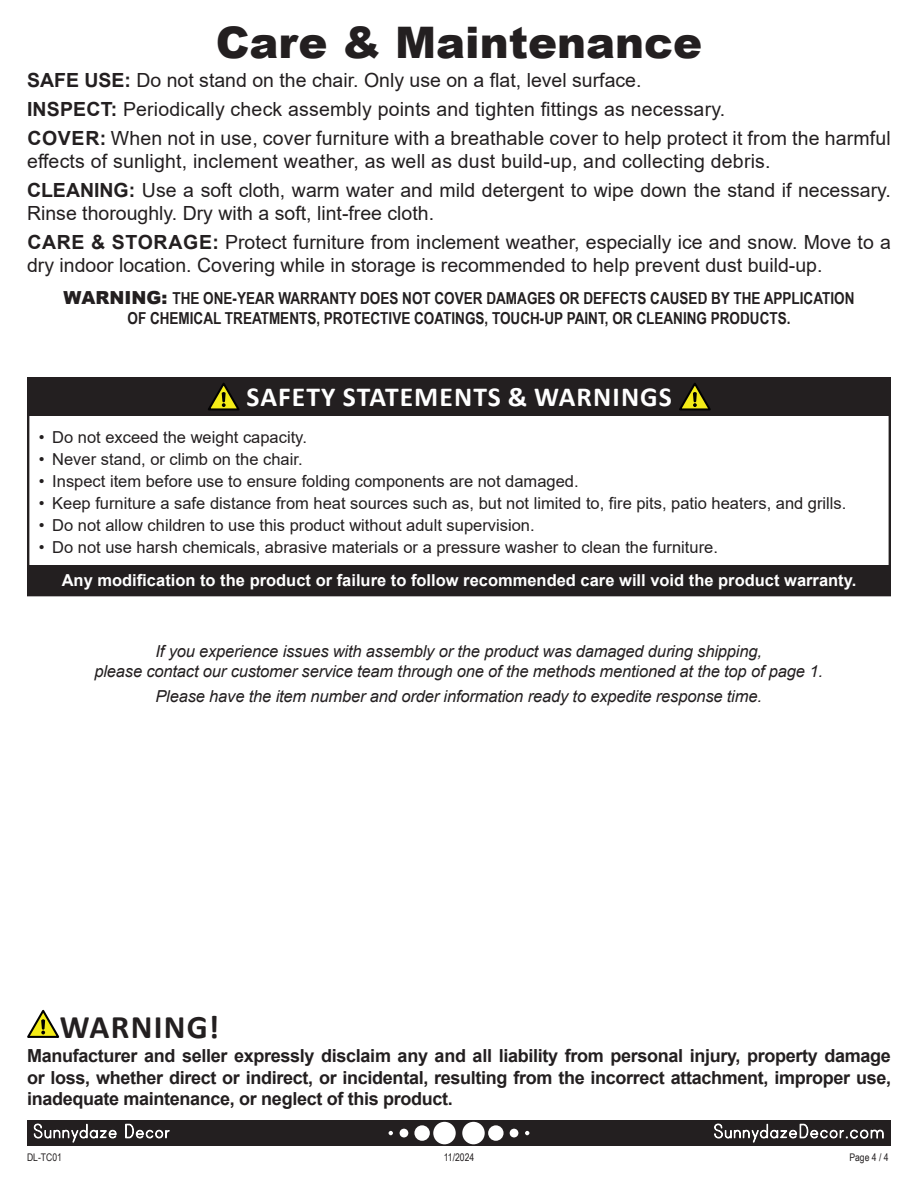
<style>
.page{position:relative;width:918px;height:1188px;background:#fff}
.page>*{position:absolute;margin:0;border:0;box-sizing:border-box;transform-origin:0 0}
.t1{font:900 43.5px "Arial";color:#231f20}
.t2{font:700 33px "Calibri";letter-spacing:.04em;color:#231f20}
.t3{font:700 27.6px "Calibri";letter-spacing:.04em;color:#fff}
.t4{font:19.5px/23.4px "Arial";color:#231f20}
.t5{font:700 18px/21.6px "Arial";letter-spacing:-.02em;color:#231f20;text-align:justify}
.t6{font:16.5px "Arial";color:#231f20}
.t7{font:italic 16.5px/19.8px "Arial";letter-spacing:-.01em;color:#231f20;text-align:center}
.t8{font:700 16.5px/19.8px "Arial Narrow";color:#231f20;text-align:center}
.t9{font:700 16.5px "Arial";color:#fff}
.t10{font:10.5px "Arial Narrow";color:#231f20}
.s1{font-weight:700}
.s2{font-family:"Arial";font-weight:900;font-size:18px}
</style>
<div class="page">
<div style="left:27px;top:1120px;width:864px;height:26px;background:#231f20"></div>
<div style="left:462px;top:1122px;width:23px;height:22px;background:#fff;border-radius:50%"></div>
<div style="left:488px;top:1125px;width:16px;height:16px;background:#fff;border-radius:50%"></div>
<div style="left:510px;top:1129px;width:8px;height:8px;background:#fff;border-radius:50%"></div>
<svg style="left:525px;top:1131px;width:4px;height:4px"></svg>
<div style="left:433px;top:1122px;width:23px;height:22px;background:#fff;border-radius:50%"></div>
<div style="left:414px;top:1125px;width:16px;height:16px;background:#fff;border-radius:50%"></div>
<div style="left:400px;top:1129px;width:8px;height:8px;background:#fff;border-radius:50%"></div>
<svg style="left:389px;top:1131px;width:4px;height:4px"></svg>
<svg style="left:34px;top:1123px;width:83px;height:20px"></svg>
<svg style="left:125px;top:1124px;width:45px;height:15px"></svg>
<svg style="left:714px;top:1123px;width:170px;height:20px"></svg>
<svg style="left:27px;top:1010px;width:32px;height:28px"></svg>
<div style="left:27px;top:377px;width:864px;height:39px;background:#231f20"></div>
<svg style="left:208px;top:383px;width:32px;height:28px"></svg>
<svg style="left:679px;top:383px;width:32px;height:28px"></svg>
<div style="left:27px;top:566px;width:864px;height:30px;background:#231f20"></div>
<p class="t1" style="left:216px;top:11px;width:488px">Care &amp; Maintenance</p>
<p class="t4" style="left:27px;top:68px;width:616px"><span class="s1">SAFE USE:</span> Do not stand on the chair. Only use on a flat, level surface.</p>
<p class="t4" style="left:27px;top:97px;width:700px"><span class="s1">INSPECT:</span> Periodically check assembly points and tighten fittings as necessary.</p>
<p class="t4" style="left:27px;top:126px;width:865px"><span class="s1">COVER:</span> When not in use, cover furniture with a breathable cover to help protect it from the harmful effects of sunlight, inclement weather, as well as dust build-up, and collecting debris.</p>
<p class="t4" style="left:27px;top:178px;width:865px"><span class="s1">CLEANING:</span> Use a soft cloth, warm water and mild detergent to wipe down the stand if necessary.<br>Rinse thoroughly. Dry with a soft, lint-free cloth.</p>
<p class="t4" style="left:27px;top:230px;width:865px"><span class="s1">CARE &amp; STORAGE:</span> Protect furniture from inclement weather, especially ice and snow. Move to a dry indoor location. Covering while in storage is recommended to help prevent dust build-up.</p>
<p class="t8" style="left:64px;top:288px;width:792px"><span class="s2">WARNING:</span> THE ONE-YEAR WARRANTY DOES NOT COVER DAMAGES OR DEFECTS CAUSED BY THE APPLICATION<br>OF CHEMICAL TREATMENTS, PROTECTIVE COATINGS, TOUCH-UP PAINT, OR CLEANING PRODUCTS.</p>
<p class="t3" style="left:247px;top:377px;width:427px">SAFETY STATEMENTS &amp; WARNINGS</p>
<p class="t6" style="left:39px;top:426px;width:270px">• Do not exceed the weight capacity.</p>
<p class="t6" style="left:39px;top:448px;width:265px">• Never stand, or climb on the chair.</p>
<p class="t6" style="left:39px;top:470px;width:541px">• Inspect item before use to ensure folding components are not damaged.</p>
<p class="t6" style="left:39px;top:492px;width:809px">• Keep furniture a safe distance from heat sources such as, but not limited to, fire pits, patio heaters, and grills.</p>
<p class="t6" style="left:39px;top:514px;width:497px">• Do not allow children to use this product without adult supervision.</p>
<p class="t6" style="left:39px;top:536px;width:681px">• Do not use harsh chemicals, abrasive materials or a pressure washer to clean the furniture.</p>
<p class="t9" style="left:62px;top:569px;width:796px">Any modification to the product or failure to follow recommended care will void the product warranty.</p>
<p class="t7" style="left:94px;top:642px;width:730px">If you experience issues with assembly or the product was damaged during shipping,<br>please contact our customer service team through one of the methods mentioned at the top of page 1.</p>
<p class="t7" style="left:155px;top:687px;width:608px">Please have the item number and order information ready to expedite response time.</p>
<p class="t2" style="left:60px;top:1004px;width:161px">WARNING!</p>
<p class="t5" style="left:27px;top:1045px;width:866px">Manufacturer and seller expressly disclaim any and all liability from personal injury, property damage or loss, whether direct or indirect, or incidental, resulting from the incorrect attachment, improper use, inadequate maintenance, or neglect of this product.</p>
<p class="t10" style="left:27px;top:1150px;width:36px">DL-TC01</p>
<p class="t10" style="left:444px;top:1150px;width:32px">11/2024</p>
<p class="t10" style="left:849px;top:1150px;width:41px">Page 4 / 4</p>
</div>
